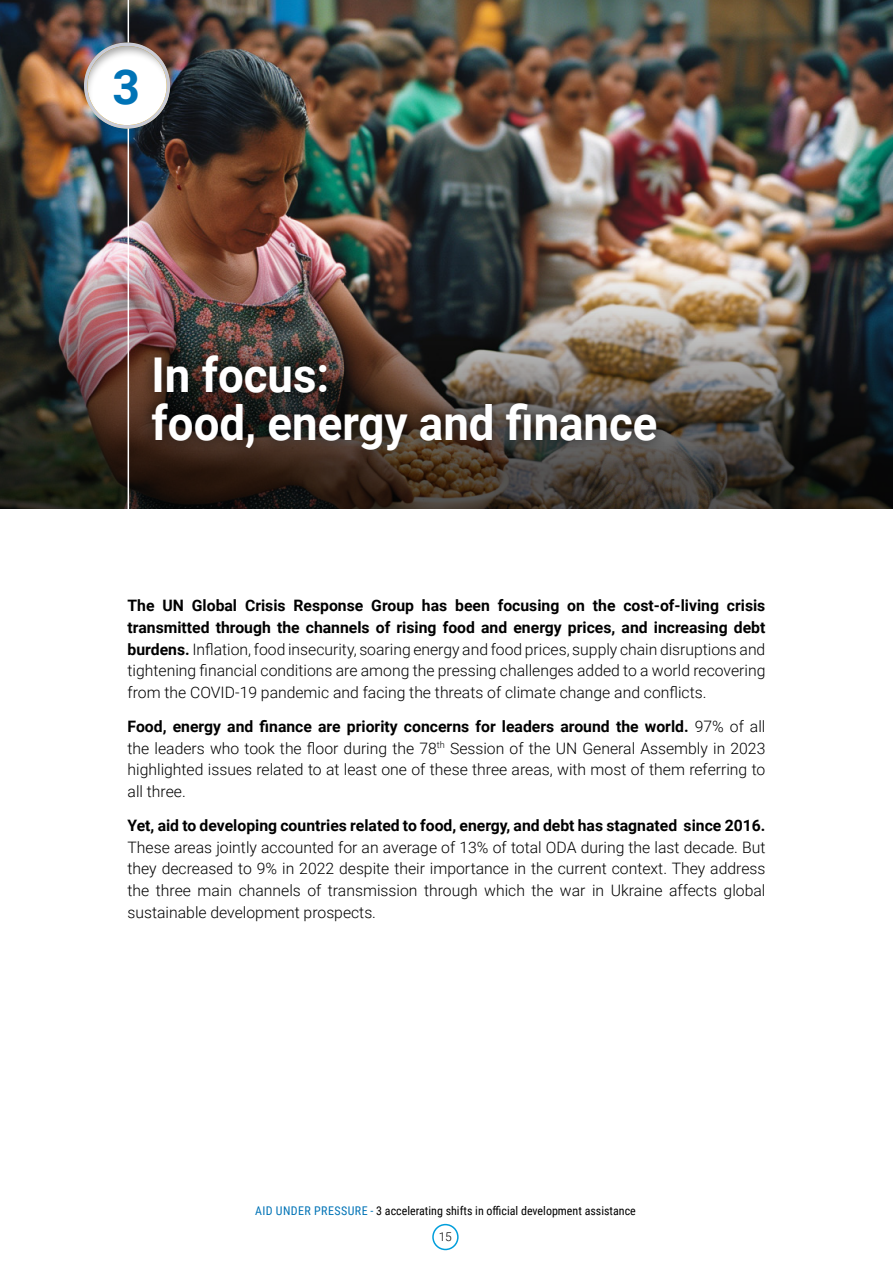
<style>
.page{position:relative;width:893px;height:1263px;background:#fff}
.page>*{position:absolute;margin:0;border:0;box-sizing:border-box;transform-origin:0 0}
.t1{font:700 48.15px "Roboto";color:#0073b6}
.t2{font:700 48px/48px "Roboto";color:#fff;scale:.95 1}
.t3{font:300 15.75px/21.8px "Roboto";color:#000;text-align:justify}
.t4{font:700 15.75px "Roboto";color:#000}
.t5{font:12px "Roboto Condensed";color:#000}
.t6{font:300 12px "Roboto";color:#000}
.s1{font-weight:700}
.s2{color:#0073b6}
</style>
<div class="page">
<div style="left:432px;top:1224px;width:27px;height:26px;border:2px solid #009edb;border-radius:50%"></div>
<img style="left:0;top:0;width:893px;height:253px">
<img style="left:0;top:253px;width:893px;height:255px">
<div style="left:139px;top:341px;width:532px;height:122px;background:#000;opacity:.83"></div>
<hr style="left:128px;top:0;width:1px;height:566px;background:#fff">
<div style="left:83px;top:30px;width:100px;height:112px;background:#000;opacity:.34"></div>
<div style="left:84px;top:43px;width:86px;height:86px;border:3px solid #c9cbd6;border-radius:50%"></div>
<h1 class="t1" style="left:112px;top:53px;width:29px">3</h1>
<h2 class="t2" style="left:152px;top:349px;width:534px">In focus:<br>food, energy and finance</h2>
<p class="t3" style="left:128px;top:594px;width:639px"><span class="s1">The UN Global Crisis Response Group has been focusing on the cost-of-living crisis transmitted through the channels of rising food and energy prices, and increasing debt burdens.</span> Inflation, food insecurity, soaring energy and food prices, supply chain disruptions and tightening financial conditions are among the pressing challenges added to a world recovering from the COVID-19 pandemic and facing the threats of climate change and conflicts.</p>
<p class="t3" style="left:128px;top:715px;width:639px"><span class="s1">Food, energy and finance are priority concerns for leaders around the world.</span> 97% of all the leaders who took the floor during the 78<sup>th</sup> Session of the UN General Assembly in 2023 highlighted issues related to at least one of these three areas, with most of them referring to all three.</p>
<p class="t4" style="left:128px;top:814px;width:639px">Yet, aid to developing countries related to food, energy, and debt has stagnated since 2016.</p>
<p class="t3" style="left:128px;top:836px;width:639px">These areas jointly accounted for an average of 13% of total ODA during the last decade. But they decreased to 9% in 2022 despite their importance in the current context. They address the three main channels of transmission through which the war in Ukraine affects global sustainable development prospects.</p>
<p class="t5" style="left:255px;top:1202px;width:382px"><span class="s2">AID UNDER PRESSURE -</span> 3 accelerating shifts in official development assistance</p>
<p class="t6" style="left:439px;top:1228px;width:14px">15</p>
</div>
